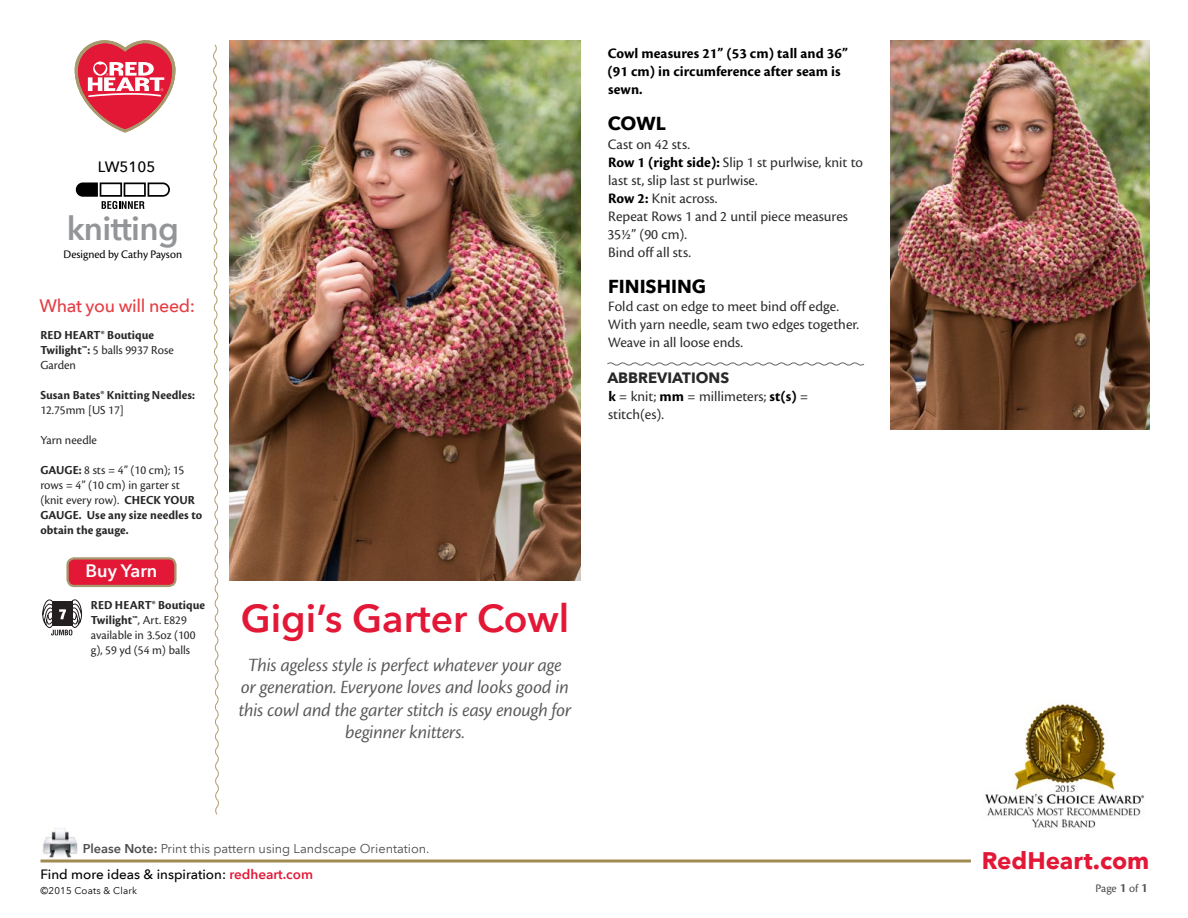
<style>
.page{position:relative;width:1188px;height:918px;background:#fff}
.page>*{position:absolute;margin:0;border:0;box-sizing:border-box;transform-origin:0 0}
.t1{font:600 39px "Avenir Next LT Pro";color:#e31837}
.t2{font:600 33px "Avenir Next LT Pro";letter-spacing:-.02em;color:#939598}
.t3{font:700 24px "Avenir Next LT Pro";color:#e31837}
.t4{font:19.5px/22.5px "Cronos Pro Disp It";color:#58595b;text-align:center}
.t5{font:700 18.75px "Avenir Next LT Pro";color:#000}
.t6{font:500 18px "Avenir Next LT Pro";letter-spacing:-.02em;color:#e53d44}
.t7{font:600 18px "Avenir Next LT Pro";color:#fff}
.t8{font:15px/18px "Cronos Pro";color:#2e2e2f}
.t9{font:700 15px/18px "Cronos Pro";color:#000}
.t10{font:700 15px "Avenir Next LT Pro";color:#292829}
.t11{font:500 15px "Avenir Next LT Pro";color:#000}
.t12{font:500 13.5px "Avenir Next LT Pro";color:#000}
.t13{font:700 12.75px/15px "Cronos Pro";letter-spacing:.005em;color:#292829}
.t14{font:12.75px/15px "Cronos Pro";color:#292829}
.t15{font:12.75px "Avenir Next LT Pro";color:#4d4d4f}
.t16{font:12px "Cronos Pro Subh";color:#000}
.t17{font:12px "Cronos Pro";color:#4d4d4f}
.t18{font:9.75px "Avenir Next LT Pro";letter-spacing:.02em;color:#000}
.s1{font-weight:400}
.s2{font-weight:700}
.s3{font-weight:700;color:#000}
.s4{font-weight:600}
.s5{font-weight:600;color:#e31837}
.s6{font-family:"Cronos Pro Semibold Subh";font-size:13.5px}
</style>
<div class="page">
<hr style="left:40px;top:860px;width:931px;height:2px;background:#a18b50">
<img style="left:42px;top:828px;width:36px;height:30px">
<svg style="left:75px;top:40px;width:100px;height:92px"></svg>
<svg style="left:76px;top:182px;width:94px;height:27px"></svg>
<svg style="left:213px;top:44px;width:6px;height:771px"></svg>
<div style="left:68px;top:558px;width:107px;height:28px;background:#e31837;border-radius:7px"></div>
<div style="left:66px;top:557px;width:111px;height:30px;border:2px solid #a8996e;border-radius:7px"></div>
<svg style="left:42px;top:599px;width:41px;height:36px"></svg>
<svg style="left:607px;top:362px;width:258px;height:4px"></svg>
<img style="left:230px;top:40px;width:350px;height:540px">
<img style="left:985px;top:704px;width:160px;height:124px">
<img style="left:890px;top:40px;width:260px;height:389px">
<p class="t11" style="left:98px;top:158px;width:59px">LW5105</p>
<h2 class="t2" style="left:67px;top:208px;width:114px">knitting</h2>
<p class="t16" style="left:64px;top:248px;width:120px">Designed by Cathy Payson</p>
<p class="t6" style="left:40px;top:295px;width:157px">What you will need:</p>
<p class="t13" style="left:40px;top:328px;width:135px">RED HEART® Boutique<br>Twilight™: <span class="s1">5 balls 9937 Rose<br>Garden</span></p>
<p class="t13" style="left:40px;top:388px;width:156px">Susan Bates® Knitting Needles:</p>
<p class="t14" style="left:40px;top:403px;width:85px">12.75mm [US 17]</p>
<p class="t14" style="left:40px;top:433px;width:58px">Yarn needle</p>
<p class="t13" style="left:40px;top:463px;width:163px">GAUGE: <span class="s1">8 sts = 4” (10 cm); 15 rows = 4” (10 cm) in garter st (knit every row).</span> CHECK YOUR<br>GAUGE. Use any size needles to obtain the gauge.</p>
<p class="t7" style="left:86px;top:559px;width:73px">Buy Yarn</p>
<p class="t14" style="left:91px;top:598px;width:116px"><span class="s2">RED HEART® Boutique<br>Twilight™</span>, Art. E829 available in 3.5oz (100 g), 59 yd (54 m) balls</p>
<h1 class="t1" style="left:241px;top:594px;width:330px">Gigi’s Garter Cowl</h1>
<h3 class="t4" style="left:239px;top:654px;width:334px">This ageless style is perfect whatever your age or generation. Everyone loves and looks good in this cowl and the garter stitch is easy enough for beginner knitters.</h3>
<p class="t9" style="left:608px;top:45px;width:242px">Cowl measures 21” (53 cm) tall and 36” (91 cm) in circumference after seam is sewn.</p>
<p class="t5" style="left:608px;top:112px;width:59px">COWL</p>
<p class="t8" style="left:607px;top:135px;width:257px">Cast on 42 sts.<br><span class="s3">Row 1 (right side):</span> Slip 1 st purlwise, knit to last st, slip last st purlwise.<br><span class="s3">Row 2:</span> Knit across.<br>Repeat Rows 1 and 2 until piece measures<br>35½” (90 cm).<br>Bind off all sts.</p>
<p class="t5" style="left:608px;top:274px;width:100px">FINISHING</p>
<p class="t8" style="left:608px;top:297px;width:253px">Fold cast on edge to meet bind off edge.<br>With yarn needle, seam two edges together.<br>Weave in all loose ends.</p>
<p class="t10" style="left:607px;top:368px;width:123px">ABBREVIATIONS</p>
<p class="t8" style="left:608px;top:387px;width:202px"><span class="s3">k</span> = knit; <span class="s3">mm</span> = millimeters; <span class="s3">st(s)</span> = stitch(es).</p>
<p class="t15" style="left:83px;top:841px;width:348px"><span class="s4">Please Note:</span> Print this pattern using Landscape Orientation.</p>
<p class="t18" style="left:40px;top:885px;width:98px">©2015 Coats &amp; Clark</p>
<p class="t12" style="left:40px;top:866px;width:274px">Find more ideas &amp; inspiration: <span class="s5">redheart.com</span></p>
<h3 class="t3" style="left:982px;top:846px;width:169px">RedHeart.com</h3>
<p class="t17" style="left:1095px;top:881px;width:54px">Page <span class="s6">1</span> of <span class="s6">1</span></p>
</div>
